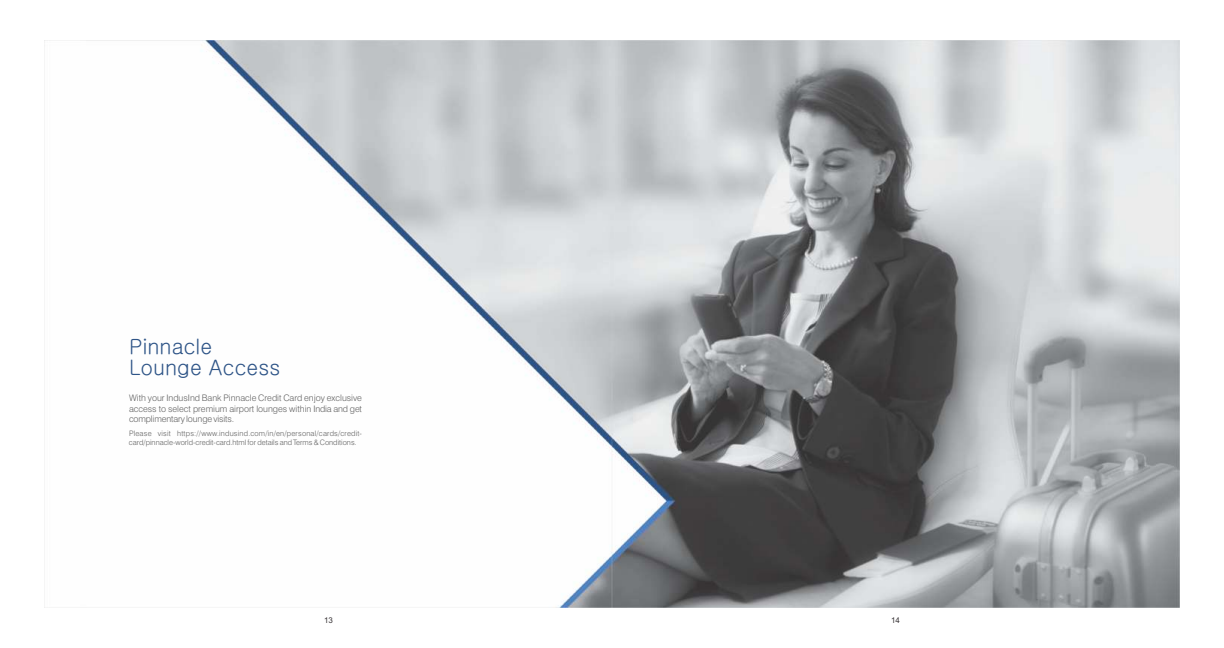
<style>
.page{position:relative;width:1224px;height:648px;background:#fff}
.page>*{position:absolute;margin:0;border:0;box-sizing:border-box;transform-origin:0 0}
.t1{font:21px/21px "Gulim";color:#2e5487}
.t2{font:300 9px/10.8px "Swiss 721 BT";letter-spacing:-.015em;color:#616161;text-align:justify}
.t3{font:8px "Arial";color:#383336}
.t4{font:300 7.5px/9px "Swiss 721 BT";color:#616161}
</style>
<div class="page">
<img style="left:45px;top:40px;width:1134px;height:568px">
<h1 class="t1" style="left:129px;top:336px;width:153px">Pinnacle<br>Lounge Access</h1>
<p class="t2" style="left:129px;top:393px;width:235px">With your IndusInd Bank Pinnacle Credit Card enjoy exclusive access to select premium airport lounges within India and get complimentary lounge visits.</p>
<p class="t4" style="left:129px;top:430px;width:235px">Please visit https://www.indusind.com/in/en/personal/cards/credit&shy;card/pinnacle-world-credit-card.html for details and Terms &amp; Conditions.</p>
<p class="t3" style="left:324px;top:617px;width:10px">13</p>
<p class="t3" style="left:891px;top:617px;width:10px">14</p>
</div>
